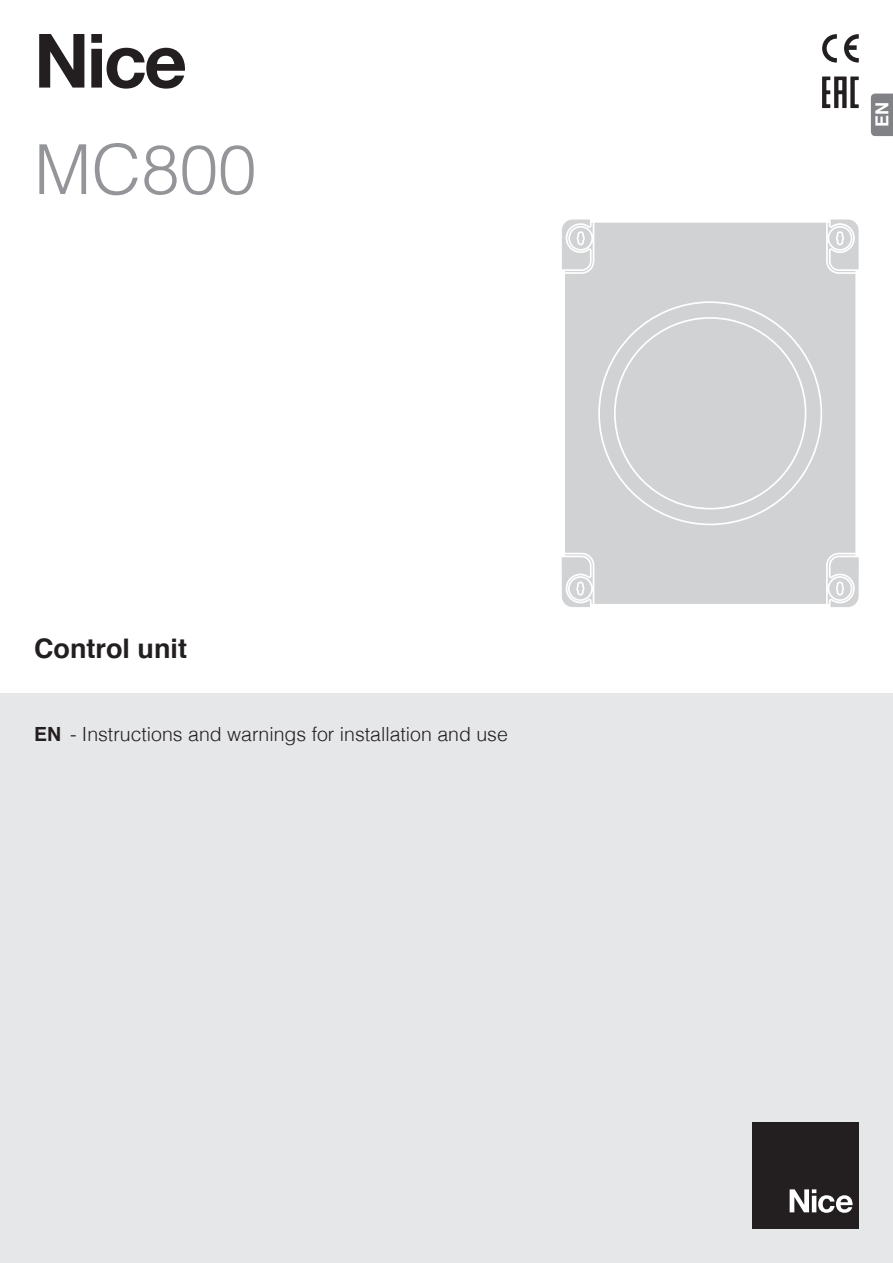
<style>
.page{position:relative;width:893px;height:1263px;background:#fff}
.page>*{position:absolute;margin:0;border:0;box-sizing:border-box;transform-origin:0 0}
.t1{font:700 75px "Helvetica Neue LT Pro";color:#231f20}
.t2{font:300 69px "Helvetica";color:#939598}
.t3{font:700 27px "Helvetica";color:#231f20}
.t4{font:300 19.5px "Helvetica";color:#231f20}
.t5{font:700 18px "Helvetica";color:#fff}
.s1{font-weight:700}
</style>
<div class="page">
<div style="left:0;top:693px;width:893px;height:570px;background:#e6e7e9"></div>
<div style="left:753px;top:1123px;width:106px;height:106px;background:#231f20"></div>
<svg style="left:790px;top:1189px;width:63px;height:24px"></svg>
<svg style="left:871px;top:94px;width:22px;height:42px"></svg>
<svg style="left:822px;top:34px;width:15px;height:29px"></svg>
<svg style="left:844px;top:34px;width:15px;height:29px"></svg>
<svg style="left:822px;top:76px;width:37px;height:32px"></svg>
<div style="left:565px;top:223px;width:290px;height:381px;background:#d1d2d4"></div>
<svg style="left:600px;top:303px;width:220px;height:220px;background:#d3d4d6"></svg>
<svg style="left:828px;top:554px;width:31px;height:53px"></svg>
<svg style="left:828px;top:219px;width:31px;height:53px"></svg>
<svg style="left:562px;top:219px;width:31px;height:53px"></svg>
<svg style="left:561px;top:554px;width:32px;height:53px"></svg>
<div style="left:616px;top:319px;width:189px;height:189px;background:#d1d2d4"></div>
<h1 class="t1" style="left:34px;top:14px;width:155px">Nice</h1>
<h2 class="t2" style="left:34px;top:111px;width:224px">MC800</h2>
<h3 class="t3" style="left:34px;top:626px;width:154px">Control unit</h3>
<p class="t4" style="left:34px;top:718px;width:475px"><span class="s1">EN</span> - Instructions and warnings for installation and use</p>
<p class="t5" style="left:868px;top:127px;width:27px;rotate:-90deg">EN</p>
</div>
